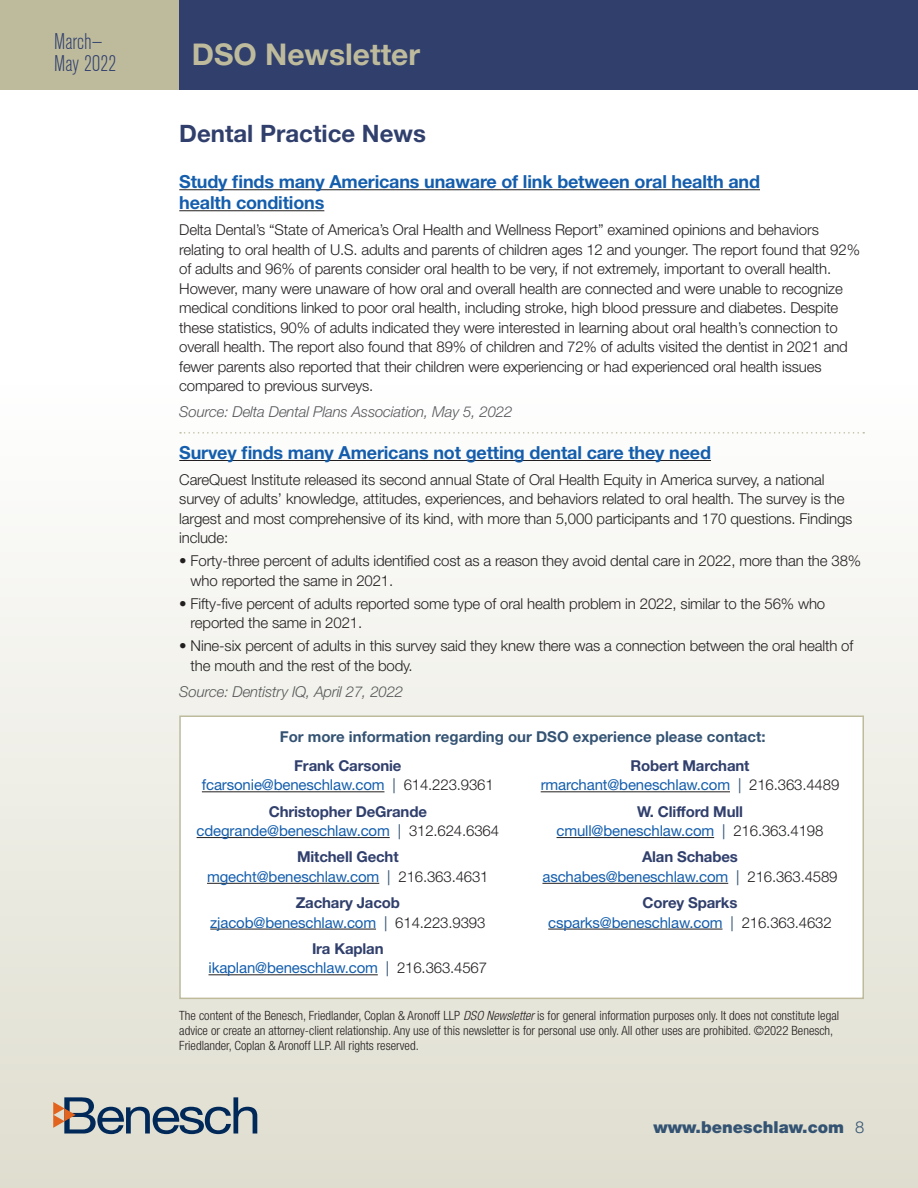
<style>
.page{position:relative;width:918px;height:1188px;background:#fff}
.page>*{position:absolute;margin:0;border:0;box-sizing:border-box;transform-origin:0 0}
.t1{font:700 30px "Helvetica Neue";color:#bebb9d}
.SectionHead_NoRule{font:700 24px "Helvetica Neue";color:#303f6c}
.t2{font:300 condensed 22.5px/22.5px "Akzidenz Grotesk BE";letter-spacing:.005em;color:#303f6c}
.BoldSubhead_Hyperlin{font:700 18px/21px "Helvetica Neue";letter-spacing:-.01em;color:#145ead}
.BoldSubhead_RuleAbov{font:700 18px "Helvetica Neue";letter-spacing:-.01em;color:#145ead}
.t3{font:900 16.5px "Helvetica Neue";color:#345373}
.Text{font:300 15px/19.5px "Helvetica Neue";letter-spacing:-.01em;color:#231f20}
.Text-2{font:15px/19.5px "Helvetica Neue";letter-spacing:-.01em;color:#145ead;text-align:center}
.Source_Italic{font:italic 300 15px "Helvetica Neue";letter-spacing:-.01em;color:#57585a}
.t4{font:700 15px "Helvetica Neue";color:#345373}
.t5{font:300 condensed 12.75px/15px "Helvetica Neue";color:#231f20}
.s1{font-weight:700;color:#303f6c}
.s2{color:#345373}
.s3{font-weight:300;color:#231f20}
.s4{font-style:italic}
.s5{font-weight:300}
</style>
<div class="page">
<div style="left:0;top:381px;width:918px;height:807px;background:linear-gradient(to bottom,#fefefe,#dfddcf)"></div>
<div style="left:179px;top:716px;width:685px;height:283px;background:#fff;border:2px solid #bebb9d"></div>
<hr style="left:202px;top:791px;width:182px;height:1px;background:#231f20">
<hr style="left:197px;top:837px;width:193px;height:1px;background:#231f20">
<hr style="left:207px;top:883px;width:172px;height:1px;background:#231f20">
<hr style="left:210px;top:929px;width:166px;height:1px;background:#231f20">
<hr style="left:209px;top:974px;width:169px;height:1px;background:#231f20">
<hr style="left:541px;top:791px;width:189px;height:1px;background:#231f20">
<hr style="left:557px;top:837px;width:157px;height:1px;background:#231f20">
<hr style="left:542px;top:883px;width:186px;height:1px;background:#231f20">
<hr style="left:548px;top:929px;width:174px;height:1px;background:#231f20">
<div style="left:0;top:0;width:186px;height:90px;background:#bebb9d"></div>
<div style="left:179px;top:0;width:739px;height:90px;background:#303f6c"></div>
<svg style="left:53px;top:1097px;width:204px;height:37px;background:#97a0a5"></svg>
<hr style="left:179px;top:189px;width:581px;height:1px;background:#231f20">
<hr style="left:179px;top:210px;width:145px;height:1px;background:#231f20">
<svg style="left:180px;top:432px;width:684px;height:2px"></svg>
<hr style="left:179px;top:460px;width:532px;height:1px;background:#231f20">
<p class="t2" style="left:54px;top:30px;width:64px">March—<br>May 2022</p>
<p class="t1" style="left:192px;top:35px;width:230px">DSO Newsletter</p>
<p class="SectionHead_NoRule" style="left:179px;top:119px;width:248px">Dental Practice News</p>
<p class="BoldSubhead_Hyperlin" style="left:179px;top:171px;width:582px">Study finds many Americans unaware of link between oral health and health conditions</p>
<p class="Text" style="left:179px;top:220px;width:682px">Delta Dental’s “State of America’s Oral Health and Wellness Report” examined opinions and behaviors relating to oral health of U.S. adults and parents of children ages 12 and younger. The report found that 92% of adults and 96% of parents consider oral health to be very, if not extremely, important to overall health.<br>However, many were unaware of how oral and overall health are connected and were unable to recognize medical conditions linked to poor oral health, including stroke, high blood pressure and diabetes. Despite these statistics, 90% of adults indicated they were interested in learning about oral health’s connection to overall health. The report also found that 89% of children and 72% of adults visited the dentist in 2021 and fewer parents also reported that their children were experiencing or had experienced oral health issues compared to previous surveys.</p>
<p class="Source_Italic" style="left:179px;top:403px;width:335px">Source: Delta Dental Plans Association, May 5, 2022</p>
<p class="BoldSubhead_RuleAbov" style="left:179px;top:441px;width:533px">Survey finds many Americans not getting dental care they need</p>
<p class="Text" style="left:179px;top:470px;width:675px">CareQuest Institute released its second annual State of Oral Health Equity in America survey, a national survey of adults’ knowledge, attitudes, experiences, and behaviors related to oral health. The survey is the largest and most comprehensive of its kind, with more than 5,000 participants and 170 questions. Findings include:</p>
<p class="Text" style="left:191px;top:551px;width:672px;text-indent:-11px">• Forty-three percent of adults identified cost as a reason they avoid dental care in 2022, more than the 38% who reported the same in 2021.</p>
<p class="Text" style="left:191px;top:593px;width:636px;text-indent:-11px">• Fifty-five percent of adults reported some type of oral health problem in 2022, similar to the 56% who reported the same in 2021.</p>
<p class="Text" style="left:191px;top:636px;width:664px;text-indent:-11px">• Nine-six percent of adults in this survey said they knew there was a connection between the oral health of the mouth and the rest of the body.</p>
<p class="Source_Italic" style="left:179px;top:683px;width:225px">Source: Dentistry IQ, April 27, 2022</p>
<p class="t4" style="left:280px;top:727px;width:487px">For more information regarding our DSO experience please contact:</p>
<p class="Text-2" style="left:202px;top:756px;width:293px"><span class="s1">Frank Carsonie </span>fcarsonie@beneschlaw.com <span class="s2">|</span> <span class="s3">614.223.9361</span></p>
<p class="Text-2" style="left:197px;top:801px;width:304px"><span class="s1">Christopher DeGrande </span>cdegrande@beneschlaw.com <span class="s2">|</span> <span class="s3">312.624.6364</span></p>
<p class="Text-2" style="left:207px;top:847px;width:283px"><span class="s1">Mitchell Gecht<br></span>mgecht@beneschlaw.com <span class="s2">|</span> <span class="s3">216.363.4631</span></p>
<p class="Text-2" style="left:210px;top:893px;width:277px"><span class="s1">Zachary Jacob<br></span>zjacob@beneschlaw.com <span class="s2">|</span> <span class="s3">614.223.9393</span></p>
<p class="Text-2" style="left:209px;top:939px;width:280px"><span class="s1">Ira Kaplan<br></span>ikaplan@beneschlaw.com <span class="s2">|</span> <span class="s3">216.363.4567</span></p>
<p class="Text-2" style="left:541px;top:756px;width:300px"><span class="s1">Robert Marchant </span>rmarchant@beneschlaw.com <span class="s2">|</span> <span class="s3">216.363.4489</span></p>
<p class="Text-2" style="left:557px;top:801px;width:268px"><span class="s1">W. Clifford Mull </span>cmull@beneschlaw.com <span class="s2">|</span> <span class="s3">216.363.4198</span></p>
<p class="Text-2" style="left:542px;top:847px;width:297px"><span class="s1">Alan Schabes<br></span>aschabes@beneschlaw.com <span class="s2">|</span> <span class="s3">216.363.4589</span></p>
<p class="Text-2" style="left:548px;top:893px;width:285px"><span class="s1">Corey Sparks<br></span>csparks@beneschlaw.com <span class="s2">|</span> <span class="s3">216.363.4632</span></p>
<p class="t5" style="left:179px;top:1008px;width:661px">The content of the Benesch, Friedlander, Coplan &amp; Aronoff LLP <span class="s4">DSO Newsletter</span> is for general information purposes only. It does not constitute legal advice or create an attorney-client relationship. Any use of this newsletter is for personal use only. All other uses are prohibited. ©2022 Benesch,<br>Friedlander, Coplan &amp; Aronoff LLP. All rights reserved.</p>
<p class="t3" style="left:653px;top:1117px;width:212px">www.beneschlaw.com <span class="s5">8</span></p>
</div>
